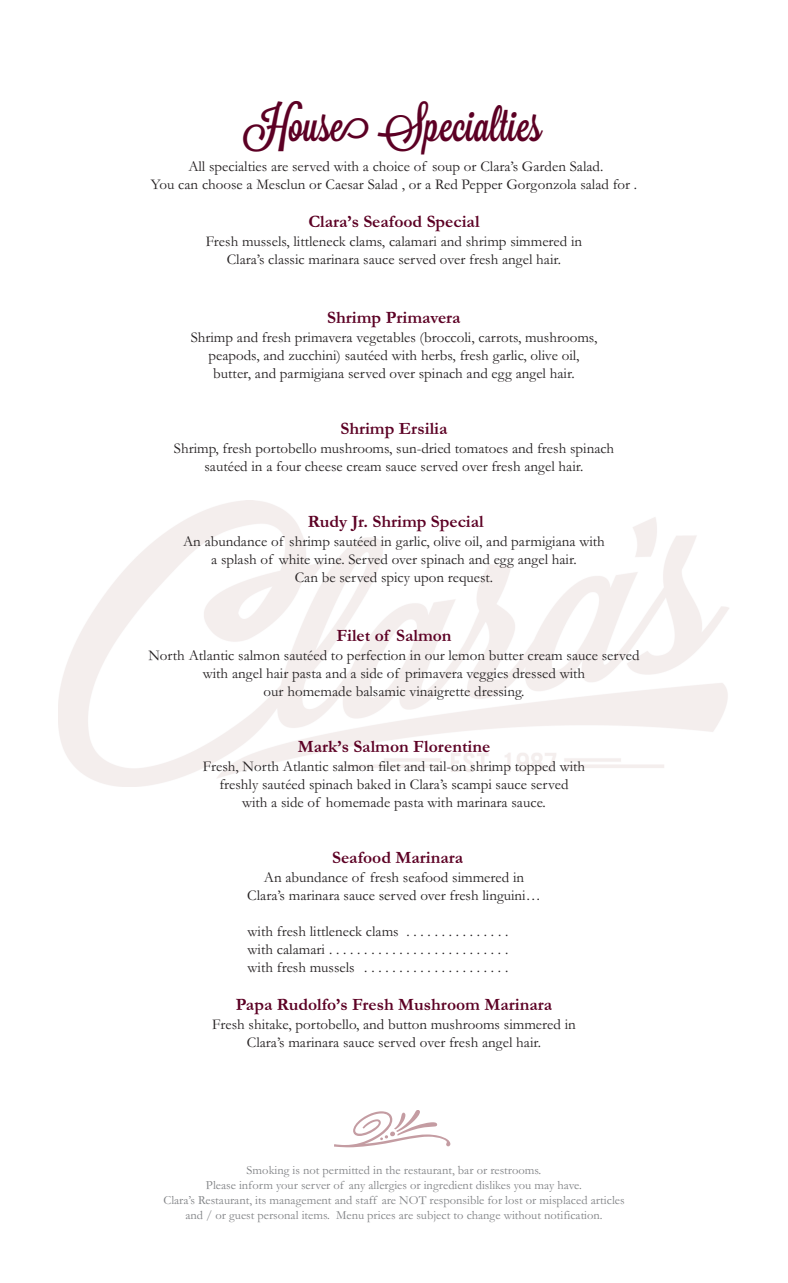
<style>
.page{position:relative;width:788px;height:1283px;background:#fff}
.page>*{position:absolute;margin:0;border:0;box-sizing:border-box;transform-origin:0 0}
.t1{font:45px "Lavanderia Sturdy";color:#5c0024}
.t2{font:700 17.5px "Garamond";color:#5c0024}
.t3{font:15px/18px "Garamond";color:#231f20;text-align:center}
.t4{font:12.5px/15px "Garamond";color:#808285;text-align:center}
</style>
<div class="page">
<svg style="left:334px;top:1110px;width:116px;height:37px"></svg>
<h1 class="t1" style="left:246px;top:109px;width:297px">House Specialties</h1>
<p class="t3" style="left:151px;top:157px;width:488px">All specialties are served with a choice of soup or Clara’s Garden Salad.<br>You can choose a Mesclun or Caesar Salad , or a Red Pepper Gorgonzola salad for .</p>
<p class="t2" style="left:308px;top:210px;width:173px">Clara’s Seafood Special</p>
<p class="t3" style="left:206px;top:232px;width:378px">Fresh mussels, littleneck clams, calamari and shrimp simmered in<br>Clara’s classic marinara sauce served over fresh angel hair.</p>
<p class="t2" style="left:327px;top:306px;width:135px">Shrimp Primavera</p>
<p class="t3" style="left:191px;top:328px;width:408px">Shrimp and fresh primavera vegetables (broccoli, carrots, mushrooms, peapods, and zucchini) sautéed with herbs, fresh garlic, olive oil, butter, and parmigiana served over spinach and egg angel hair.</p>
<p class="t2" style="left:340px;top:417px;width:109px">Shrimp Ersilia</p>
<p class="t3" style="left:174px;top:439px;width:442px">Shrimp, fresh portobello mushrooms, sun-dried tomatoes and fresh spinach sautéed in a four cheese cream sauce served over fresh angel hair.</p>
<p class="t2" style="left:308px;top:510px;width:177px">Rudy Jr. Shrimp Special</p>
<p class="t3" style="left:183px;top:532px;width:423px">An abundance of shrimp sautéed in garlic, olive oil, and parmigiana with a splash of white wine. Served over spinach and egg angel hair.<br>Can be served spicy upon request.</p>
<p class="t2" style="left:336px;top:624px;width:117px">Filet of Salmon</p>
<p class="t3" style="left:148px;top:646px;width:492px">North Atlantic salmon sautéed to perfection in our lemon butter cream sauce served with angel hair pasta and a side of primavera veggies dressed with<br>our homemade balsamic vinaigrette dressing.</p>
<p class="t2" style="left:298px;top:735px;width:194px">Mark’s Salmon Florentine</p>
<p class="t3" style="left:203px;top:757px;width:384px">Fresh, North Atlantic salmon filet and tail-on shrimp topped with freshly sautéed spinach baked in Clara’s scampi sauce served<br>with a side of homemade pasta with marinara sauce.</p>
<p class="t2" style="left:332px;top:846px;width:133px">Seafood Marinara</p>
<p class="t3" style="left:247px;top:868px;width:295px">An abundance of fresh seafood simmered in<br>Clara’s marinara sauce served over fresh linguini…</p>
<p class="t3" style="left:248px;top:922px;width:262px;text-align:justify">with fresh littleneck clams . . . . . . . . . . . . . . . with calamari . . . . . . . . . . . . . . . . . . . . . . . . . . with fresh mussels . . . . . . . . . . . . . . . . . . . . .</p>
<p class="t2" style="left:236px;top:993px;width:318px">Papa Rudolfo’s Fresh Mushroom Marinara</p>
<p class="t3" style="left:212px;top:1015px;width:365px">Fresh shitake, portobello, and button mushrooms simmered in<br>Clara’s marinara sauce served over fresh angel hair.</p>
<p class="t4" style="left:163px;top:1161px;width:462px">Smoking is not permitted in the restaurant, bar or restrooms.<br>Please inform your server of any allergies or ingredient dislikes you may have.<br>Clara’s Restaurant, its management and staff are NOT responsible for lost or misplaced articles and / or guest personal items. Menu prices are subject to change without notification.</p>
</div>
